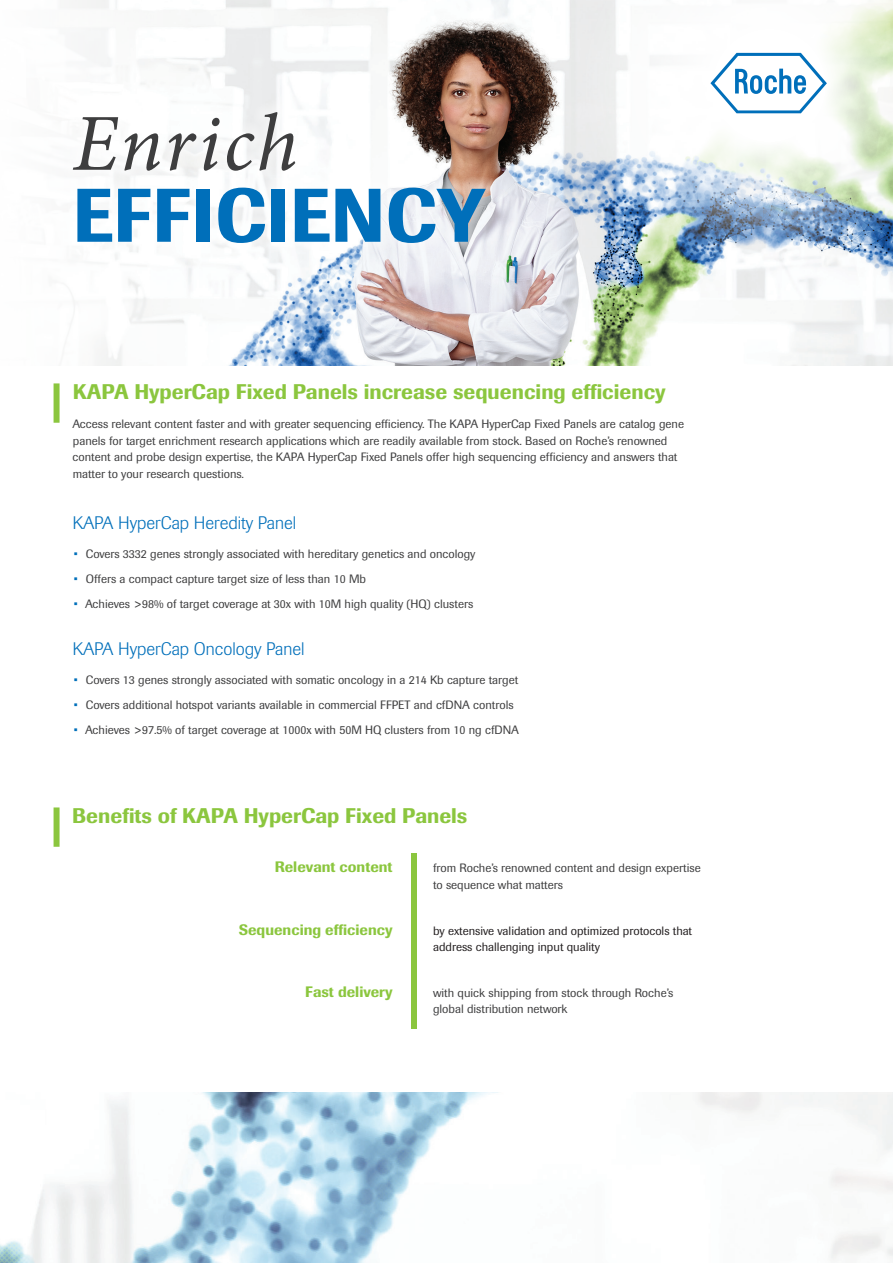
<style>
.page{position:relative;width:893px;height:1263px;background:#fff}
.page>*{position:absolute;margin:0;border:0;box-sizing:border-box;transform-origin:0 0}
.Title-top{font:italic 81px "Minion Pro";letter-spacing:.03em;color:#3e3e3f}
.Title-lower{font:500 75px "Imago Pro";color:#006fba}
.Headline_w_side_tab{font:500 21px "Imago Pro";color:#8bc63e}
.Subhead_w_o_side_tab{font:300 18px "Imago Pro";color:#006fba}
.Benefits_Tree_-_Left{font:500 15px "Imago Pro";color:#8bc63e}
.Body_Copy{font:12px/16.5px "Imago Pro";color:#3e3e3f}
.Body_Copy-2{font:12px/16.5px "Imago Pro";color:#231f20}
.s1{color:#006fba}
</style>
<div class="page">
<img style="left:321px;top:0;width:572px;height:365px">
<img style="left:0;top:1092px;width:893px;height:171px">
<svg style="left:580px;top:0;width:313px;height:274px"></svg>
<svg style="left:710px;top:53px;width:117px;height:60px"></svg>
<div style="left:54px;top:383px;width:6px;height:40px;background:#8bc63e"></div>
<div style="left:60px;top:100px;width:438px;height:155px;background:#fff;opacity:.9"></div>
<div style="left:54px;top:807px;width:6px;height:40px;background:#8bc63e"></div>
<div style="left:411px;top:853px;width:6px;height:176px;background:#8bc63e"></div>
<p class="Title-top" style="left:73px;top:89px;width:227px">Enrich</p>
<p class="Title-lower" style="left:73px;top:167px;width:414px">EFFICIENCY</p>
<p class="Headline_w_side_tab" style="left:73px;top:378px;width:594px">KAPA HyperCap Fixed Panels increase sequencing efficiency</p>
<p class="Body_Copy" style="left:72px;top:416px;width:613px">Access relevant content faster and with greater sequencing efficiency. The KAPA HyperCap Fixed Panels are catalog gene panels for target enrichment research applications which are readily available from stock. Based on Roche’s renowned content and probe design expertise, the KAPA HyperCap Fixed Panels offer high sequencing efficiency and answers that matter to your research questions.</p>
<p class="Subhead_w_o_side_tab" style="left:73px;top:511px;width:225px">KAPA HyperCap Heredity Panel</p>
<p class="Body_Copy" style="left:74px;top:545px;width:403px"><span class="s1">•</span> Covers 3332 genes strongly associated with hereditary genetics and oncology</p>
<p class="Body_Copy" style="left:74px;top:570px;width:294px"><span class="s1">•</span> Offers a compact capture target size of less than 10 Mb</p>
<p class="Body_Copy" style="left:74px;top:595px;width:401px"><span class="s1">•</span> Achieves &gt;98% of target coverage at 30x with 10M high quality (HQ) clusters</p>
<p class="Subhead_w_o_side_tab" style="left:73px;top:636px;width:233px">KAPA HyperCap Oncology Panel</p>
<p class="Body_Copy" style="left:74px;top:671px;width:446px"><span class="s1">•</span> Covers 13 genes strongly associated with somatic oncology in a 214 Kb capture target</p>
<p class="Body_Copy" style="left:74px;top:696px;width:441px"><span class="s1">•</span> Covers additional hotspot variants available in commercial FFPET and cfDNA controls</p>
<p class="Body_Copy" style="left:74px;top:721px;width:447px"><span class="s1">•</span> Achieves &gt;97.5% of target coverage at 1000x with 50M HQ clusters from 10 ng cfDNA</p>
<p class="Headline_w_side_tab" style="left:72px;top:802px;width:397px">Benefits of KAPA HyperCap Fixed Panels</p>
<p class="Body_Copy" style="left:433px;top:860px;width:269px">from Roche’s renowned content and design expertise to sequence what matters</p>
<p class="Benefits_Tree_-_Left" style="left:275px;top:857px;width:119px">Relevant content</p>
<p class="Benefits_Tree_-_Left" style="left:239px;top:920px;width:155px">Sequencing efficiency</p>
<p class="Benefits_Tree_-_Left" style="left:305px;top:982px;width:89px">Fast delivery</p>
<p class="Body_Copy-2" style="left:433px;top:922px;width:261px">by extensive validation and optimized protocols that address challenging input quality</p>
<p class="Body_Copy" style="left:433px;top:984px;width:242px">with quick shipping from stock through Roche’s global distribution network</p>
</div>
